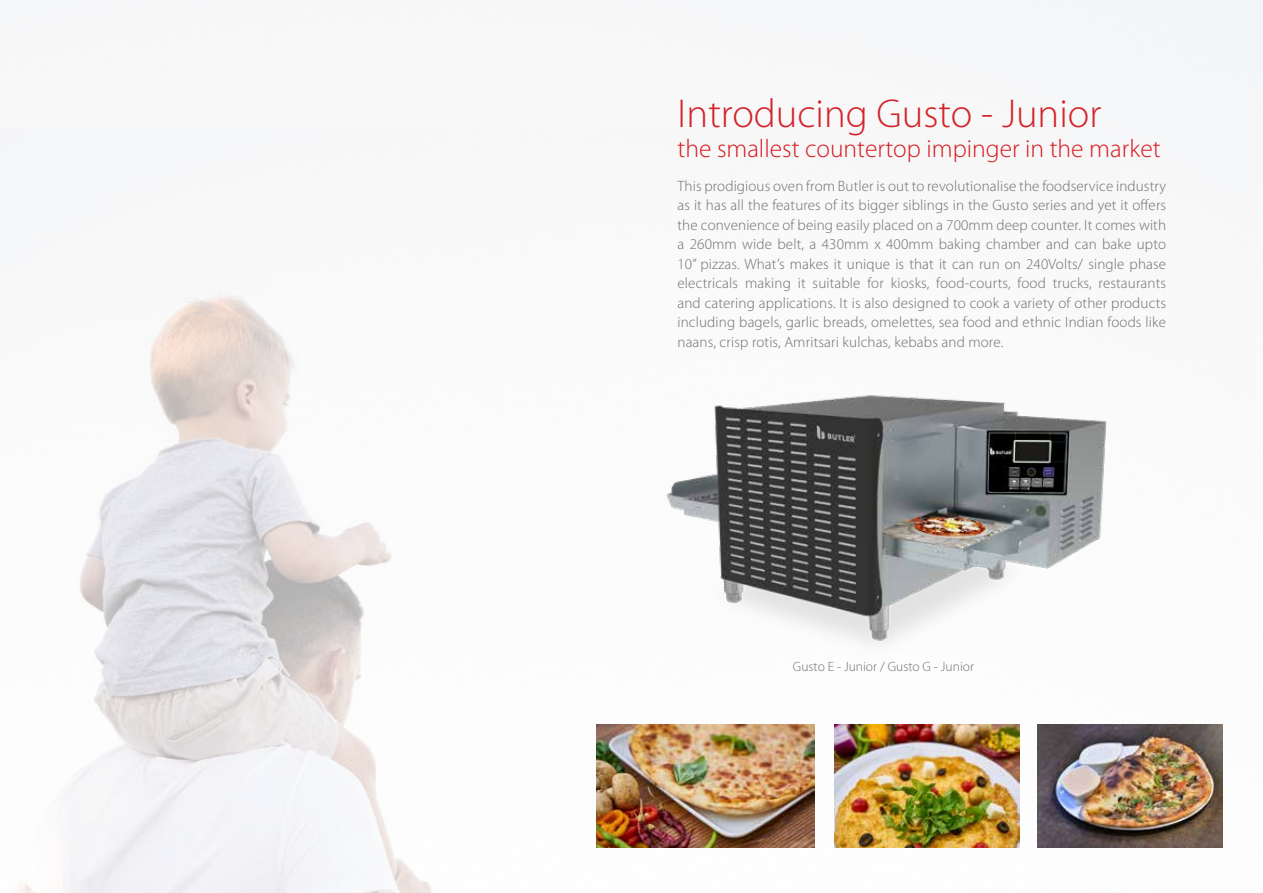
<style>
.page{position:relative;width:1263px;height:893px;background:#fff}
.page>*{position:absolute;margin:0;border:0;box-sizing:border-box;transform-origin:0 0}
.t1{font:300 40.5px "Myriad Pro";color:#d2232a}
.t2{font:300 25.5px "Myriad Pro";color:#d71920}
.t3{font:300 15px/19.5px "Myriad Pro";letter-spacing:.01em;color:#6d6e71;text-align:justify}
.t4{font:300 13.5px "Myriad Pro";color:#6d6e71}
</style>
<div class="page">
<img style="left:0;top:129px;width:1118px;height:764px">
<img style="left:1037px;top:724px;width:186px;height:124px">
<img style="left:834px;top:724px;width:185px;height:124px">
<img style="left:596px;top:724px;width:219px;height:124px">
<img style="left:631px;top:363px;width:504px;height:298px">
<h1 class="t1" style="left:677px;top:91px;width:425px">Introducing Gusto - Junior</h1>
<h2 class="t2" style="left:677px;top:135px;width:485px">the smallest countertop impinger in the market</h2>
<p class="t3" style="left:677px;top:176px;width:490px">This prodigious oven from Butler is out to revolutionalise the foodservice industry as it has all the features of its bigger siblings in the Gusto series and yet it offers the convenience of being easily placed on a 700mm deep counter. It comes with a 260mm wide belt, a 430mm x 400mm baking chamber and can bake upto 10” pizzas. What’s makes it unique is that it can run on 240Volts/ single phase electricals making it suitable for kiosks, food-courts, food trucks, restaurants and catering applications. It is also designed to cook a variety of other products including bagels, garlic breads, omelettes, sea food and ethnic Indian foods like naans, crisp rotis, Amritsari kulchas, kebabs and more.</p>
<p class="t4" style="left:793px;top:659px;width:183px">Gusto E - Junior / Gusto G - Junior</p>
</div>
